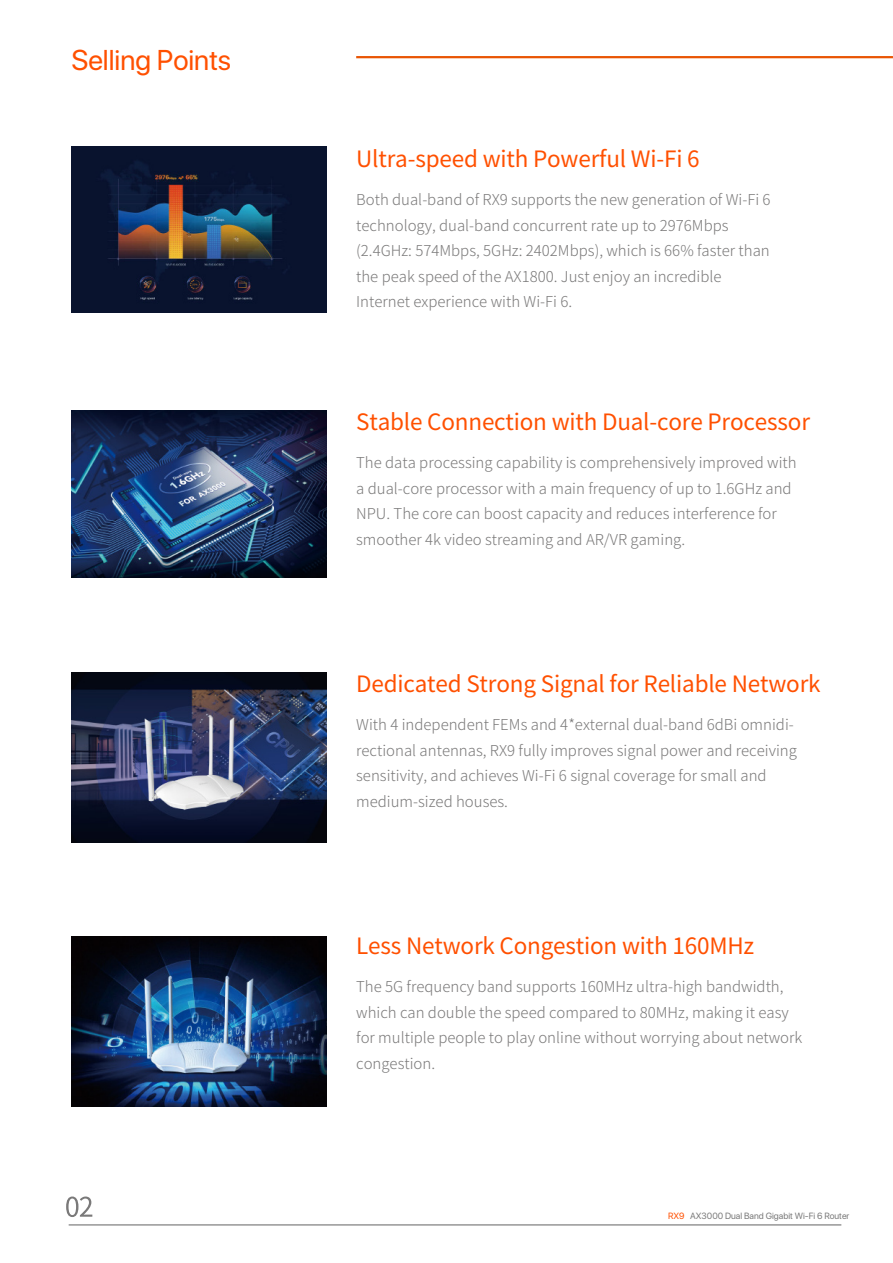
<style>
.page{position:relative;width:893px;height:1263px;background:#fff}
.page>*{position:absolute;margin:0;border:0;box-sizing:border-box;transform-origin:0 0}
.t1{font:28.5px "SF Pro Display";color:#ff5000}
.t2{font:22.5px "Source Han Sans CN";letter-spacing:-.01em;color:#ff5000}
.t3{font:300 15px/25.5px "Source Han Sans CN";color:#7a7979}
.t4{font:9px "SF Pro Display";color:#797979}
.s1{color:#ff5000}
</style>
<div class="page">
<hr style="left:69px;top:1224px;width:772px;height:1px;background:#636363">
<svg style="left:66px;top:1196px;width:26px;height:21px"></svg>
<hr style="left:356px;top:56px;width:537px;height:2px;background:#e95504">
<img style="left:71px;top:410px;width:256px;height:167px">
<img style="left:71px;top:672px;width:256px;height:170px">
<img style="left:71px;top:937px;width:256px;height:170px">
<img style="left:71px;top:147px;width:256px;height:166px">
<h1 class="t1" style="left:71px;top:38px;width:161px">Selling Points</h1>
<h2 class="t2" style="left:356px;top:146px;width:345px">Ultra-speed with Powerful Wi-Fi 6</h2>
<p class="t3" style="left:356px;top:187px;width:416px">Both dual-band of RX9 supports the new generation of Wi-Fi 6 technology, dual-band concurrent rate up to 2976Mbps (2.4GHz: 574Mbps, 5GHz: 2402Mbps), which is 66% faster than the peak speed of the AX1800. Just enjoy an incredible Internet experience with Wi-Fi 6.</p>
<h2 class="t2" style="left:356px;top:409px;width:455px">Stable Connection with Dual-core Processor</h2>
<p class="t3" style="left:356px;top:450px;width:442px">The data processing capability is comprehensively improved with a dual-core processor with a main frequency of up to 1.6GHz and NPU. The core can boost capacity and reduces interference for smoother 4k video streaming and AR/VR gaming.</p>
<h2 class="t2" style="left:356px;top:671px;width:466px">Dedicated Strong Signal for Reliable Network</h2>
<p class="t3" style="left:356px;top:712px;width:442px">With 4 independent FEMs and 4*external dual-band 6dBi omnidi&shy;rectional antennas, RX9 fully improves signal power and receiving sensitivity, and achieves Wi-Fi 6 signal coverage for small and medium-sized houses.</p>
<h2 class="t2" style="left:356px;top:933px;width:400px">Less Network Congestion with 160MHz</h2>
<p class="t3" style="left:356px;top:974px;width:448px">The 5G frequency band supports 160MHz ultra-high bandwidth, which can double the speed compared to 80MHz, making it easy for multiple people to play online without worrying about network congestion.</p>
<p class="t4" style="left:668px;top:1209px;width:183px"><span class="s1">RX9</span> AX3000 Dual Band Gigabit Wi-Fi 6 Router</p>
</div>
